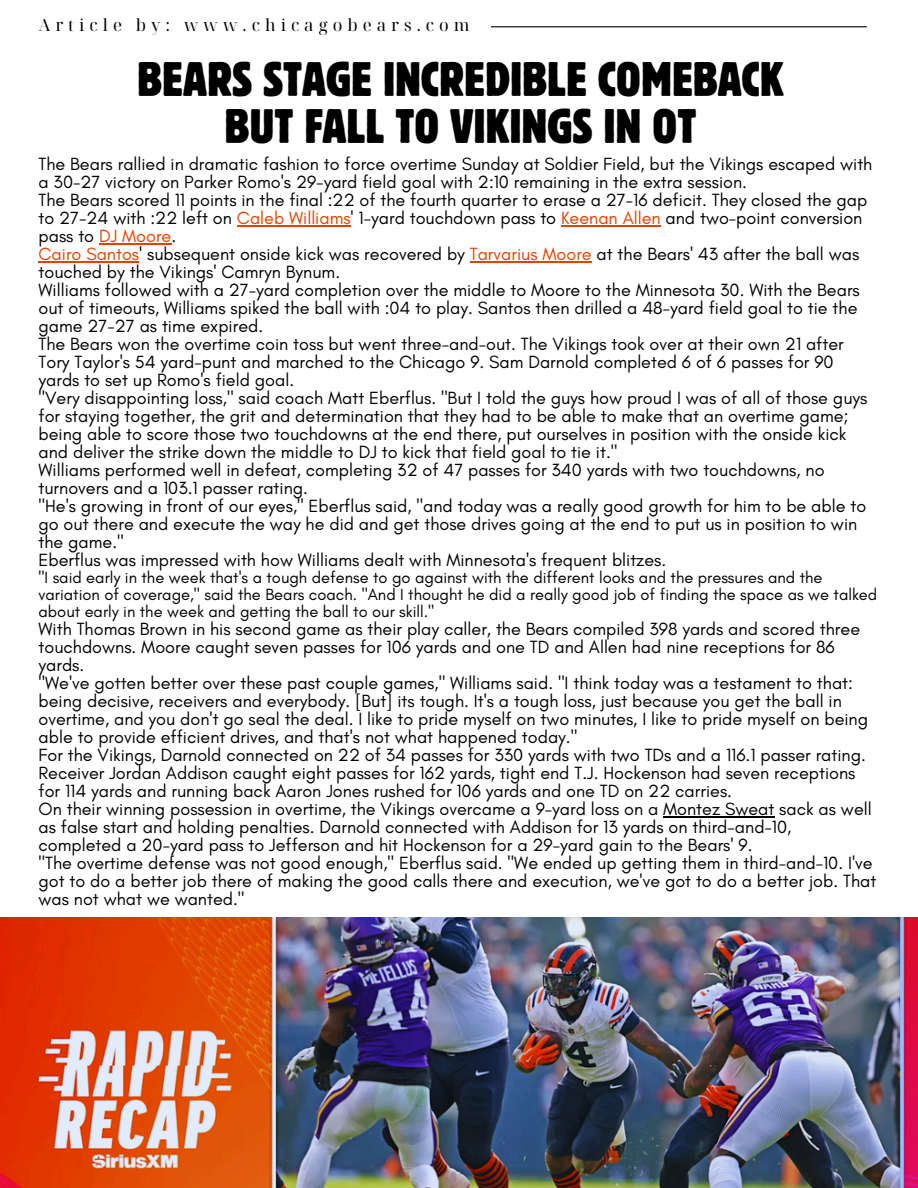
<style>
.page{position:relative;width:918px;height:1188px;background:#fff}
.page>*{position:absolute;margin:0;border:0;box-sizing:border-box;transform-origin:0 0}
.t1{font:condensed 48px/47.2px "Block W1 G";color:#000;text-align:center}
.t2{font:18px/18px "Glacial Indifference";color:#000}
.t3{font:16.8px "Noto Serif Display";letter-spacing:.3em;color:#000}
.t4{font:16.5px/16.8px "Glacial Indifference";color:#000}
.s1{color:#e64100}
</style>
<div class="page">
<hr style="left:491px;top:26px;width:376px;height:1px;background:#000">
<hr style="left:237px;top:226px;width:114px;height:1px;background:#e64100">
<hr style="left:561px;top:226px;width:100px;height:1px;background:#e64100">
<hr style="left:99px;top:244px;width:72px;height:1px;background:#e64100">
<hr style="left:39px;top:262px;width:100px;height:1px;background:#e64100">
<hr style="left:470px;top:262px;width:122px;height:1px;background:#e64100">
<hr style="left:663px;top:816px;width:111px;height:1px;background:#000">
<img style="left:0;top:918px;width:918px;height:270px">
<p class="t3" style="left:39px;top:13px;width:433px">Article by: www.chicagobears.com</p>
<p class="t1" style="left:137px;top:54px;width:648px">BEARS STAGE INCREDIBLE COMEBACK<br>BUT FALL TO VIKINGS IN OT</p>
<p class="t2" style="left:39px;top:155px;width:835px">The Bears rallied in dramatic fashion to force overtime Sunday at Soldier Field, but the Vikings escaped with a 30-27 victory on Parker Romo's 29-yard field goal with 2:10 remaining in the extra session.</p>
<h1 class="t2" style="left:39px;top:191px;width:830px">The Bears scored 11 points in the final :22 of the fourth quarter to erase a 27-16 deficit. They closed the gap to 27-24 with :22 left on <span class="s1">Caleb Williams</span>' 1-yard touchdown pass to <span class="s1">Keenan Allen</span> and two-point conversion pass to <span class="s1">DJ Moore</span>.</h1>
<p class="t2" style="left:39px;top:245px;width:822px"><span class="s1">Cairo Santos</span>' subsequent onside kick was recovered by <span class="s1">Tarvarius Moore</span> at the Bears' 43 after the ball was touched by the Vikings' Camryn Bynum.</p>
<p class="t2" style="left:39px;top:281px;width:823px">Williams followed with a 27-yard completion over the middle to Moore to the Minnesota 30. With the Bears out of timeouts, Williams spiked the ball with :04 to play. Santos then drilled a 48-yard field goal to tie the game 27-27 as time expired.</p>
<p class="t2" style="left:39px;top:335px;width:807px">The Bears won the overtime coin toss but went three-and-out. The Vikings took over at their own 21 after<br>Tory Taylor's 54 yard-punt and marched to the Chicago 9. Sam Darnold completed 6 of 6 passes for 90 yards to set up Romo's field goal.</p>
<p class="t2" style="left:39px;top:389px;width:830px">"Very disappointing loss," said coach Matt Eberflus. "But I told the guys how proud I was of all of those guys for staying together, the grit and determination that they had to be able to make that an overtime game; being able to score those two touchdowns at the end there, put ourselves in position with the onside kick and deliver the strike down the middle to DJ to kick that field goal to tie it."</p>
<p class="t2" style="left:39px;top:461px;width:788px">Williams performed well in defeat, completing 32 of 47 passes for 340 yards with two touchdowns, no turnovers and a 103.1 passer rating.</p>
<p class="t2" style="left:39px;top:497px;width:829px">"He's growing in front of our eyes," Eberflus said, "and today was a really good growth for him to be able to go out there and execute the way he did and get those drives going at the end to put us in position to win the game."</p>
<p class="t2" style="left:39px;top:551px;width:629px">Eberflus was impressed with how Williams dealt with Minnesota's frequent blitzes.</p>
<p class="t4" style="left:39px;top:569px;width:840px">"I said early in the week that's a tough defense to go against with the different looks and the pressures and the variation of coverage," said the Bears coach. "And I thought he did a really good job of finding the space as we talked about early in the week and getting the ball to our skill."</p>
<p class="t2" style="left:39px;top:620px;width:823px">With Thomas Brown in his second game as their play caller, the Bears compiled 398 yards and scored three touchdowns. Moore caught seven passes for 106 yards and one TD and Allen had nine receptions for 86 yards.</p>
<p class="t2" style="left:39px;top:674px;width:831px">"We've gotten better over these past couple games," Williams said. "I think today was a testament to that: being decisive, receivers and everybody. [But] its tough. It's a tough loss, just because you get the ball in overtime, and you don't go seal the deal. I like to pride myself on two minutes, I like to pride myself on being able to provide efficient drives, and that's not what happened today."</p>
<p class="t2" style="left:39px;top:746px;width:829px">For the Vikings, Darnold connected on 22 of 34 passes for 330 yards with two TDs and a 116.1 passer rating.<br>Receiver Jordan Addison caught eight passes for 162 yards, tight end T.J. Hockenson had seven receptions for 114 yards and running back Aaron Jones rushed for 106 yards and one TD on 22 carries.</p>
<p class="t2" style="left:39px;top:800px;width:835px">On their winning possession in overtime, the Vikings overcame a 9-yard loss on a Montez Sweat sack as well as false start and holding penalties. Darnold connected with Addison for 13 yards on third-and-10, completed a 20-yard pass to Jefferson and hit Hockenson for a 29-yard gain to the Bears' 9.</p>
<p class="t2" style="left:39px;top:854px;width:839px">"The overtime defense was not good enough," Eberflus said. "We ended up getting them in third-and-10. I've got to do a better job there of making the good calls there and execution, we've got to do a better job. That was not what we wanted."</p>
</div>
